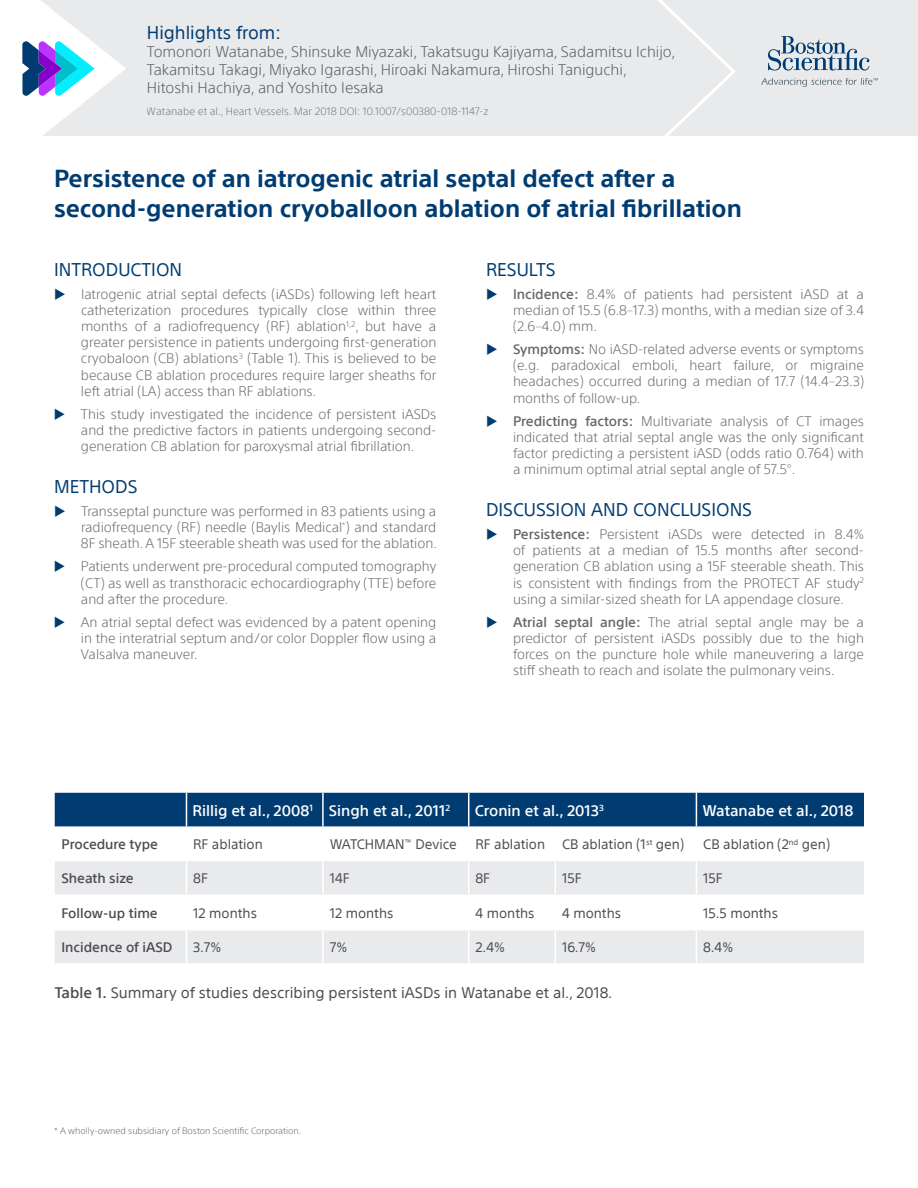
<style>
.page{position:relative;width:918px;height:1188px;background:#fff}
.page>*{position:absolute;margin:0;border:0;box-sizing:border-box;transform-origin:0 0}
.t1{font:700 24px/30px "SST";color:#003c71}
.t2{font:18px "SST";color:#003c71}
.t3{font:300 15px/18px "SST";color:#58595b}
.t4{font:15px "SST";color:#4d4d4f}
.t5{font:500 15px "SST";color:#fff}
.t6{font:300 13.5px/16.2px "SST";color:#666767;text-align:justify}
.t7{font:13.5px "SST";color:#4d4d4f}
.t8{font:500 13.5px "SST";color:#4d4d4f}
.t9{font:300 10.5px "SST";color:#58595b}
.t10{font:300 9px "SST";color:#666767}
.s1{font-weight:500}
</style>
<div class="page">
<div style="left:0;top:0;width:918px;height:136px;background:#e9eaeb"></div>
<svg style="left:0;top:0;width:126px;height:136px"></svg>
<svg style="left:658px;top:0;width:78px;height:136px"></svg>
<svg style="left:768px;top:36px;width:101px;height:35px"></svg>
<svg style="left:761px;top:78px;width:117px;height:9px"></svg>
<div style="left:55px;top:793px;width:809px;height:33px;background:#003c71"></div>
<svg style="left:55px;top:861px;width:809px;height:102px;fill:#e9eaeb"></svg>
<hr style="left:186px;top:793px;width:1px;height:33px;background:#fff">
<hr style="left:322px;top:793px;width:2px;height:33px;background:#fff">
<hr style="left:468px;top:793px;width:1px;height:33px;background:#fff">
<hr style="left:696px;top:793px;width:1px;height:33px;background:#fff">
<hr style="left:186px;top:861px;width:1px;height:33px;background:#fff">
<hr style="left:322px;top:861px;width:2px;height:33px;background:#fff">
<hr style="left:468px;top:861px;width:1px;height:33px;background:#fff">
<hr style="left:555px;top:861px;width:1px;height:33px;background:#fff">
<hr style="left:696px;top:861px;width:1px;height:33px;background:#fff">
<hr style="left:55px;top:894px;width:131px;height:2px;background:#fff">
<hr style="left:186px;top:894px;width:137px;height:2px;background:#fff">
<hr style="left:186px;top:896px;width:1px;height:33px;background:#fff">
<hr style="left:323px;top:894px;width:146px;height:2px;background:#fff">
<hr style="left:322px;top:896px;width:2px;height:33px;background:#fff">
<hr style="left:469px;top:894px;width:86px;height:2px;background:#fff">
<hr style="left:468px;top:896px;width:1px;height:33px;background:#fff">
<hr style="left:555px;top:894px;width:141px;height:2px;background:#fff">
<hr style="left:555px;top:896px;width:1px;height:33px;background:#fff">
<hr style="left:696px;top:894px;width:168px;height:2px;background:#fff">
<hr style="left:696px;top:896px;width:1px;height:33px;background:#fff">
<hr style="left:55px;top:929px;width:131px;height:2px;background:#fff">
<hr style="left:186px;top:929px;width:137px;height:2px;background:#fff">
<hr style="left:186px;top:931px;width:1px;height:32px;background:#fff">
<hr style="left:323px;top:929px;width:146px;height:2px;background:#fff">
<hr style="left:322px;top:931px;width:2px;height:32px;background:#fff">
<hr style="left:469px;top:929px;width:86px;height:2px;background:#fff">
<hr style="left:468px;top:931px;width:1px;height:32px;background:#fff">
<hr style="left:555px;top:929px;width:141px;height:2px;background:#fff">
<hr style="left:555px;top:931px;width:1px;height:32px;background:#fff">
<hr style="left:696px;top:929px;width:168px;height:2px;background:#fff">
<hr style="left:696px;top:931px;width:1px;height:32px;background:#fff">
<h2 class="t2" style="left:147px;top:22px;width:136px">Highlights from:</h2>
<p class="t3" style="left:147px;top:43px;width:530px">Tomonori Watanabe, Shinsuke Miyazaki, Takatsugu Kajiyama, Sadamitsu Ichijo,<br>Takamitsu Takagi, Miyako Igarashi, Hiroaki Nakamura, Hiroshi Taniguchi,<br>Hitoshi Hachiya, and Yoshito Iesaka</p>
<p class="t9" style="left:147px;top:105px;width:343px">Watanabe et al., Heart Vessels. Mar 2018 DOI: 10.1007/s00380-018-1147-z</p>
<h1 class="t1" style="left:54px;top:163px;width:689px">Persistence of an iatrogenic atrial septal defect after a second‑generation cryoballoon ablation of atrial fibrillation</h1>
<h2 class="t2" style="left:54px;top:259px;width:130px">INTRODUCTION</h2>
<p class="t6" style="left:81px;top:286px;width:357px">Iatrogenic atrial septal defects (iASDs) following left heart catheterization procedures typically close within three months of a radiofrequency (RF) ablation<sup>1,2</sup>, but have a greater persistence in patients undergoing first-generation cryobaloon (CB) ablations<sup>3</sup> (Table 1). This is believed to be because CB ablation procedures require larger sheaths for left atrial (LA) access than RF ablations.</p>
<p class="t6" style="left:81px;top:406px;width:357px">This study investigated the incidence of persistent iASDs and the predictive factors in patients undergoing second&shy;generation CB ablation for paroxysmal atrial fibrillation.</p>
<h2 class="t2" style="left:54px;top:476px;width:85px">METHODS</h2>
<p class="t6" style="left:81px;top:503px;width:358px">Transseptal puncture was performed in 83 patients using a radiofrequency (RF) needle (Baylis Medical<sup>*</sup>) and standard 8F sheath. A 15F steerable sheath was used for the ablation.</p>
<p class="t6" style="left:81px;top:558px;width:357px">Patients underwent pre-procedural computed tomography (CT) as well as transthoracic echocardiography (TTE) before and after the procedure.</p>
<p class="t6" style="left:81px;top:614px;width:357px">An atrial septal defect was evidenced by a patent opening in the interatrial septum and/or color Doppler flow using a Valsalva maneuver.</p>
<h2 class="t2" style="left:486px;top:259px;width:71px">RESULTS</h2>
<p class="t6" style="left:513px;top:286px;width:353px"><span class="s1">Incidence:</span> 8.4% of patients had persistent iASD at a median of 15.5 (6.8–17.3) months, with a median size of 3.4 (2.6–4.0) mm.</p>
<p class="t6" style="left:513px;top:341px;width:353px"><span class="s1">Symptoms:</span> No iASD-related adverse events or symptoms (e.g. paradoxical emboli, heart failure, or migraine headaches) occurred during a median of 17.7 (14.4–23.3) months of follow-up.</p>
<p class="t6" style="left:513px;top:413px;width:353px"><span class="s1">Predicting factors:</span> Multivariate analysis of CT images indicated that atrial septal angle was the only significant factor predicting a persistent iASD (odds ratio 0.764) with a minimum optimal atrial septal angle of 57.5°.</p>
<h2 class="t2" style="left:486px;top:499px;width:268px">DISCUSSION AND CONCLUSIONS</h2>
<p class="t6" style="left:513px;top:526px;width:353px"><span class="s1">Persistence:</span> Persistent iASDs were detected in 8.4% of patients at a median of 15.5 months after second&shy;generation CB ablation using a 15F steerable sheath. This is consistent with findings from the PROTECT AF study<sup>2 </sup>using a similar-sized sheath for LA appendage closure.</p>
<p class="t6" style="left:513px;top:614px;width:352px"><span class="s1">Atrial septal angle:</span> The atrial septal angle may be a predictor of persistent iASDs possibly due to the high forces on the puncture hole while maneuvering a large stiff sheath to reach and isolate the pulmonary veins.</p>
<p class="t5" style="left:192px;top:802px;width:259px">Rillig et al., 2008<sup>1</sup> Singh et al., 2011<sup>2</sup></p>
<p class="t5" style="left:475px;top:802px;width:131px">Cronin et al., 2013<sup>3</sup></p>
<p class="t5" style="left:702px;top:802px;width:153px">Watanabe et al., 2018</p>
<p class="t8" style="left:61px;top:836px;width:98px">Procedure type</p>
<p class="t7" style="left:193px;top:836px;width:71px">RF ablation</p>
<p class="t7" style="left:330px;top:836px;width:129px">WATCHMAN<sup>™</sup> Device</p>
<p class="t7" style="left:475px;top:836px;width:71px">RF ablation</p>
<p class="t7" style="left:562px;top:836px;width:124px">CB ablation (1<sup>st</sup> gen)</p>
<p class="t7" style="left:703px;top:836px;width:128px">CB ablation (2<sup>nd</sup> gen)</p>
<p class="t8" style="left:61px;top:870px;width:74px">Sheath size</p>
<p class="t7" style="left:193px;top:870px;width:16px">8F</p>
<p class="t7" style="left:330px;top:870px;width:22px">14F</p>
<p class="t7" style="left:475px;top:870px;width:16px">8F</p>
<p class="t7" style="left:562px;top:870px;width:21px">15F</p>
<p class="t7" style="left:703px;top:870px;width:21px">15F</p>
<p class="t8" style="left:61px;top:905px;width:98px">Follow-up time</p>
<p class="t7" style="left:193px;top:905px;width:65px">12 months</p>
<p class="t7" style="left:330px;top:905px;width:65px">12 months</p>
<p class="t7" style="left:475px;top:905px;width:61px">4 months</p>
<p class="t7" style="left:562px;top:905px;width:61px">4 months</p>
<p class="t7" style="left:703px;top:905px;width:76px">15.5 months</p>
<p class="t8" style="left:61px;top:939px;width:113px">Incidence of iASD</p>
<p class="t7" style="left:193px;top:939px;width:30px">3.7%</p>
<p class="t7" style="left:330px;top:939px;width:19px">7%</p>
<p class="t7" style="left:475px;top:939px;width:31px">2.4%</p>
<p class="t7" style="left:562px;top:939px;width:35px">16.7%</p>
<p class="t7" style="left:703px;top:939px;width:32px">8.4%</p>
<p class="t4" style="left:55px;top:984px;width:559px"><span class="s1">Table 1.</span> Summary of studies describing persistent iASDs in Watanabe et al., 2018.</p>
<p class="t10" style="left:54px;top:1126px;width:249px">* A wholly-owned subsidiary of Boston Scientific Corporation.</p>
</div>
